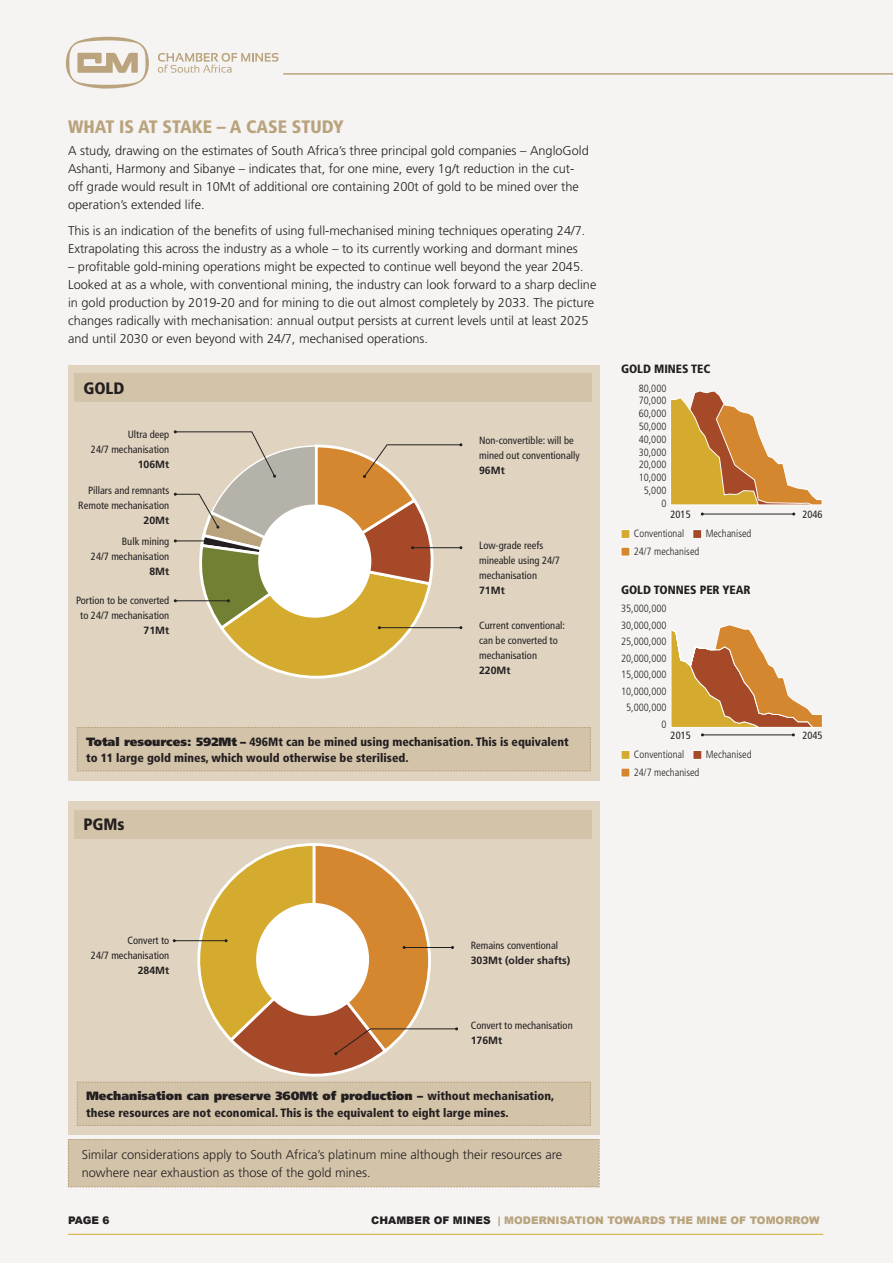
<style>
.page{position:relative;width:893px;height:1263px;background:#f5f4f2}
.page>*{position:absolute;margin:0;border:0;box-sizing:border-box;transform-origin:0 0}
.t1{font:900 condensed 18px "Frutiger";color:#b9a37d}
.t2{font:900 condensed 16.5px "Frutiger";color:#231f20}
.t3{font:300 12.75px/18px "Frutiger";color:#231f20}
.t4{font:900 condensed 12px/16.5px "Frutiger";color:#231f20}
.t5{font:condensed 10.5px/15px "Frutiger";color:#231f20;text-align:right}
.t6{font:300 condensed 10.5px/16.5px "Frutiger";color:#231f20;text-align:justify}
.t7{font:700 10.5px "Frutiger";color:#231f20}
.t8{font:900 10.5px "Arial";color:#b9a37d}
.t9{font:900 10.5px "Arial";color:#231f20}
.s1{font-stretch:normal}
.s2{color:#231f20}
</style>
<div class="page">
<hr style="left:68px;top:1234px;width:755px;height:1px;background:#d4ab2e">
<div style="left:68px;top:366px;width:532px;height:415px;background:#e0d4c1"></div>
<div style="left:77px;top:727px;width:514px;height:45px;background:#d3c3a9"></div>
<svg style="left:174px;top:430px;width:288px;height:249px"></svg>
<div style="left:68px;top:801px;width:532px;height:333px;background:#e0d4c1"></div>
<div style="left:68px;top:1139px;width:532px;height:48px;background:#d3c3a9"></div>
<svg style="left:77px;top:843px;width:514px;height:283px"></svg>
<hr style="left:702px;top:514px;width:92px;height:1px;background:#231f20">
<div style="left:621px;top:530px;width:9px;height:8px;background:#d4ab2e"></div>
<div style="left:621px;top:529px;width:9px;height:10px;border:1px solid #fff"></div>
<div style="left:693px;top:530px;width:9px;height:8px;background:#a54928"></div>
<div style="left:692px;top:529px;width:10px;height:10px;border:1px solid #fff"></div>
<svg style="left:670px;top:391px;width:152px;height:114px"></svg>
<div style="left:621px;top:547px;width:9px;height:9px;background:#d4872f"></div>
<div style="left:621px;top:547px;width:9px;height:9px;border:1px solid #fff"></div>
<svg style="left:671px;top:625px;width:152px;height:111px"></svg>
<div style="left:621px;top:750px;width:9px;height:9px;background:#d4ab2e"></div>
<div style="left:621px;top:750px;width:9px;height:10px;border:1px solid #fff"></div>
<div style="left:693px;top:750px;width:9px;height:9px;background:#a54928"></div>
<div style="left:693px;top:750px;width:9px;height:10px;border:1px solid #fff"></div>
<div style="left:621px;top:768px;width:9px;height:9px;background:#d4872f"></div>
<svg style="left:158px;top:53px;width:121px;height:20px"></svg>
<svg style="left:66px;top:37px;width:83px;height:52px"></svg>
<hr style="left:283px;top:73px;width:610px;height:2px;background:#b9a37d">
<div style="left:75px;top:373px;width:517px;height:29px;background:#d3c3a9"></div>
<div style="left:75px;top:810px;width:517px;height:28px;background:#d3c3a9"></div>
<h1 class="t1" style="left:68px;top:115px;width:277px">WHAT IS AT STAKE – A CASE STUDY</h1>
<p class="t3" style="left:68px;top:141px;width:522px">A study, drawing on the estimates of South Africa’s three principal gold companies – AngloGold Ashanti, Harmony and Sibanye – indicates that, for one mine, every 1g/t reduction in the cut&shy;off grade would result in 10Mt of additional ore containing 200t of gold to be mined over the operation’s extended life.</p>
<p class="t3" style="left:68px;top:222px;width:519px">This is an indication of the benefits of using full-mechanised mining techniques operating 24/7.<br>Extrapolating this across the industry as a whole – to its currently working and dormant mines</p>
<p class="t3" style="left:68px;top:258px;width:530px">– profitable gold-mining operations might be expected to continue well beyond the year 2045.<br>Looked at as a whole, with conventional mining, the industry can look forward to a sharp decline in gold production by 2019-20 and for mining to die out almost completely by 2033. The picture changes radically with mechanisation: annual output persists at current levels until at least 2025 and until 2030 or even beyond with 24/7, mechanised operations.</p>
<p class="t2" style="left:83px;top:378px;width:43px">GOLD</p>
<p class="t5" style="left:91px;top:427px;width:80px">Ultra deep<br>24/7 mechanisation</p>
<p class="t7" style="left:138px;top:458px;width:33px">106Mt</p>
<p class="t5" style="left:78px;top:482px;width:92px">Pillars and remnants<br>Remote mechanisation</p>
<p class="t7" style="left:144px;top:514px;width:27px">20Mt</p>
<p class="t5" style="left:91px;top:534px;width:80px">Bulk mining<br>24/7 mechanisation</p>
<p class="t7" style="left:149px;top:565px;width:21px">8Mt</p>
<p class="t5" style="left:76px;top:592px;width:95px;text-align:center">Portion to be converted to 24/7 mechanisation</p>
<p class="t7" style="left:144px;top:624px;width:27px">71Mt</p>
<p class="t5" style="left:479px;top:433px;width:102px;text-align:left">Non-convertible: will be mined out conventionally</p>
<p class="t7" style="left:479px;top:465px;width:27px">96Mt</p>
<p class="t5" style="left:479px;top:538px;width:82px;text-align:left">Low-grade reefs mineable using 24/7 mechanisation</p>
<p class="t7" style="left:479px;top:584px;width:27px">71Mt</p>
<p class="t5" style="left:479px;top:618px;width:87px;text-align:left">Current conventional: can be converted to mechanisation</p>
<p class="t7" style="left:479px;top:664px;width:33px">220Mt</p>
<p class="t4" style="left:86px;top:733px;width:484px"><span class="s1">Total resources: 592Mt –</span> 496Mt can be mined using mechanisation. This is equivalent to 11 large gold mines, which would otherwise be sterilised.</p>
<p class="t2" style="left:83px;top:815px;width:43px">PGMs</p>
<p class="t4" style="left:621px;top:361px;width:91px">GOLD MINES TEC</p>
<p class="t6" style="left:639px;top:382px;width:29px;line-height:12.8px">80,000<br>70,000<br>60,000<br>50,000<br>40,000<br>30,000<br>20,000</p>
<p class="t6" style="left:661px;top:495px;width:7px">0</p>
<p class="t6" style="left:639px;top:469px;width:29px">10,000</p>
<p class="t6" style="left:644px;top:482px;width:24px">5,000</p>
<p class="t5" style="left:670px;top:507px;width:22px">2015</p>
<p class="t5" style="left:802px;top:507px;width:22px">2046</p>
<p class="t6" style="left:706px;top:526px;width:47px">Mechanised</p>
<p class="t6" style="left:634px;top:543px;width:67px">24/7 mechanised</p>
<p class="t4" style="left:621px;top:581px;width:131px">GOLD TONNES PER YEAR</p>
<p class="t6" style="left:621px;top:600px;width:47px;text-align:right">35,000,000<br>30,000,000<br>25,000,000<br>20,000,000<br>15,000,000<br>10,000,000<br>5,000,000<br>0</p>
<p class="t6" style="left:634px;top:747px;width:52px">Conventional</p>
<p class="t6" style="left:634px;top:526px;width:52px">Conventional</p>
<p class="t5" style="left:671px;top:728px;width:22px">2015</p>
<p class="t5" style="left:802px;top:728px;width:22px">2045</p>
<p class="t6" style="left:706px;top:747px;width:47px">Mechanised</p>
<p class="t6" style="left:634px;top:764px;width:67px">24/7 mechanised</p>
<p class="t5" style="left:91px;top:933px;width:80px">Convert to<br>24/7 mechanisation</p>
<p class="t7" style="left:138px;top:965px;width:33px">284Mt</p>
<p class="t5" style="left:471px;top:937px;width:89px">Remains conventional</p>
<p class="t7" style="left:471px;top:954px;width:101px">303Mt (older shafts)</p>
<p class="t5" style="left:471px;top:1018px;width:104px">Convert to mechanisation</p>
<p class="t7" style="left:471px;top:1034px;width:33px">176Mt</p>
<p class="t4" style="left:86px;top:1087px;width:470px"><span class="s1">Mechanisation can preserve 360Mt of production –</span> without mechanisation, these resources are not economical. This is the equivalent to eight large mines.</p>
<p class="t3" style="left:82px;top:1146px;width:482px">Similar considerations apply to South Africa’s platinum mine although their resources are nowhere near exhaustion as those of the gold mines.</p>
<p class="t9" style="left:68px;top:1213px;width:43px">PAGE 6</p>
<p class="t8" style="left:371px;top:1213px;width:450px"><span class="s2">CHAMBER OF MINES</span> | MODERNISATION TOWARDS THE MINE OF TOMORROW</p>
</div>
